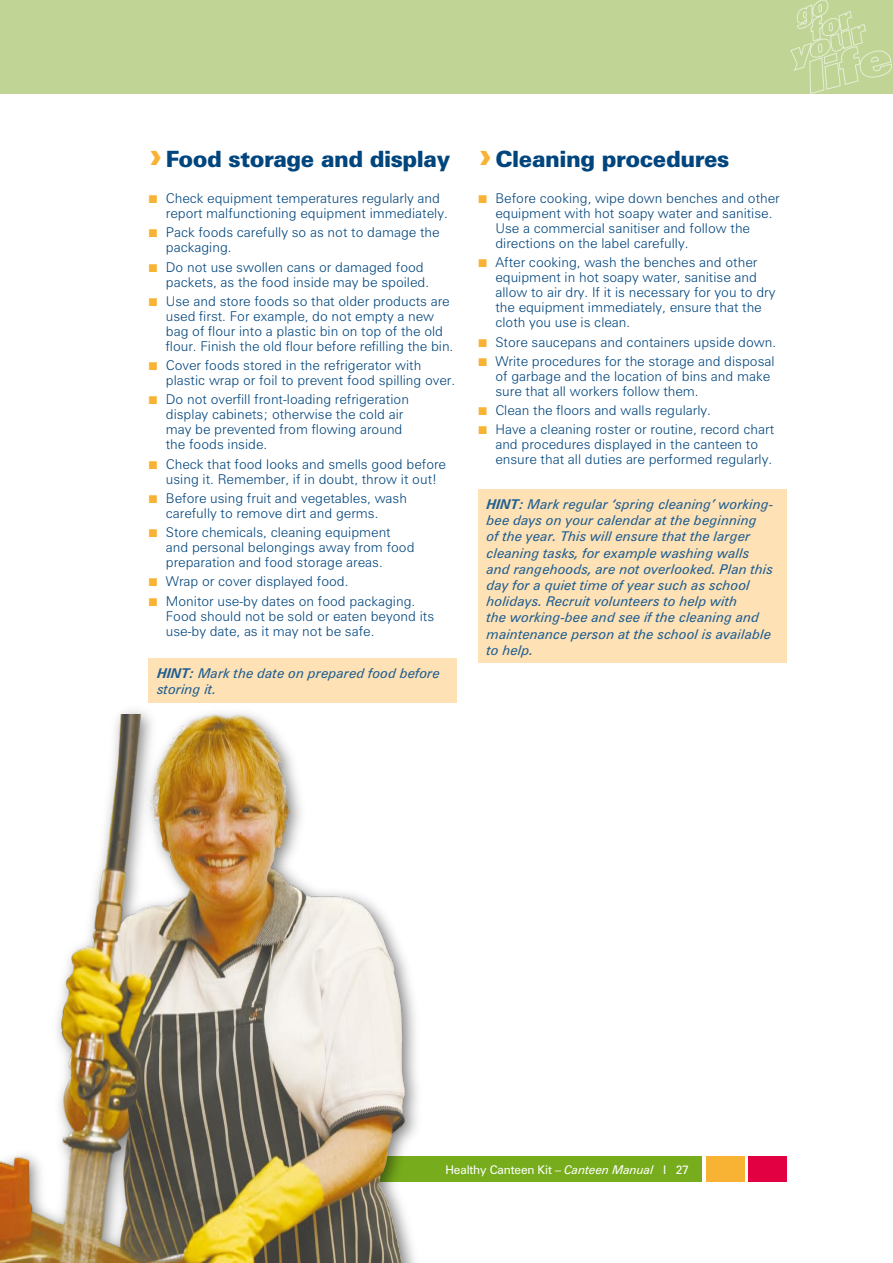
<style>
.page{position:relative;width:893px;height:1263px;background:#fff}
.page>*{position:absolute;margin:0;border:0;box-sizing:border-box;transform-origin:0 0}
.t1{font:900 36px "Zurich BT";color:#f8b334}
.t2{font:900 22.5px "Zurich BT";letter-spacing:-.02em;color:#00457d}
.t3{font:300 13.5px/15px "Zurich BT";color:#00457d}
.t4{font:italic 13.5px/16.2px "Zurich BT";color:#1e5e92}
.t5{font:12px "Zurich BT";letter-spacing:-.01em;color:#fff}
.t6{font:11.25px "Zapf Dingbats ITC";color:#f8b334}
.s1{font-weight:700}
.s2{font-style:italic}
</style>
<div class="page">
<div style="left:0;top:0;width:893px;height:94px;background:#c0d595"></div>
<div style="left:149px;top:1157px;width:553px;height:25px;background:#77ad1c"></div>
<div style="left:748px;top:1157px;width:39px;height:25px;background:#e20043"></div>
<div style="left:706px;top:1157px;width:38px;height:25px;background:#f8b334"></div>
<svg style="left:791px;top:0;width:101px;height:93px"></svg>
<div style="left:149px;top:659px;width:308px;height:44px;background:#fee1b4"></div>
<div style="left:478px;top:490px;width:309px;height:173px;background:#fee1b4"></div>
<img style="left:0;top:714px;width:427px;height:549px">
<h2 class="t2" style="left:166px;top:145px;width:286px">Food storage and display</h2>
<p class="t3" style="left:166px;top:191px;width:283px">Check equipment temperatures regularly and report malfunctioning equipment immediately.</p>
<p class="t3" style="left:166px;top:225px;width:275px">Pack foods carefully so as not to damage the packaging.</p>
<p class="t3" style="left:166px;top:259px;width:265px">Do not use swollen cans or damaged food packets, as the food inside may be spoiled.</p>
<p class="t3" style="left:166px;top:293px;width:289px">Use and store foods so that older products are used first. For example, do not empty a new bag of flour into a plastic bin on top of the old flour. Finish the old flour before refilling the bin.</p>
<p class="t3" style="left:166px;top:358px;width:291px">Cover foods stored in the refrigerator with plastic wrap or foil to prevent food spilling over.</p>
<p class="t3" style="left:166px;top:392px;width:245px">Do not overfill front-loading refrigeration display cabinets; otherwise the cold air may be prevented from flowing around the foods inside.</p>
<p class="t3" style="left:166px;top:456px;width:282px">Check that food looks and smells good before using it. Remember, if in doubt, throw it out!</p>
<p class="t3" style="left:166px;top:490px;width:243px">Before using fruit and vegetables, wash carefully to remove dirt and germs.</p>
<p class="t3" style="left:166px;top:525px;width:250px">Store chemicals, cleaning equipment and personal belongings away from food preparation and food storage areas.</p>
<p class="t3" style="left:166px;top:572px;width:251px;line-height:19.2px">Wrap or cover displayed food.<br>Monitor use-by dates on food packaging.</p>
<p class="t3" style="left:166px;top:608px;width:270px">Food should not be sold or eaten beyond its use-by date, as it may not be safe.</p>
<p class="t4" style="left:157px;top:665px;width:284px"><span class="s1">HINT:</span> Mark the date on prepared food before storing it.</p>
<h1 class="t1" style="left:149px;top:132px;width:15px">›</h1>
<p class="t6" style="left:149px;top:194px;width:10px">■</p>
<p class="t6" style="left:149px;top:228px;width:10px">■</p>
<p class="t6" style="left:149px;top:262px;width:10px">■</p>
<p class="t6" style="left:149px;top:297px;width:10px">■</p>
<p class="t6" style="left:149px;top:361px;width:10px">■</p>
<p class="t6" style="left:149px;top:395px;width:10px">■</p>
<p class="t6" style="left:149px;top:459px;width:10px">■</p>
<p class="t6" style="left:149px;top:494px;width:10px">■</p>
<p class="t6" style="left:149px;top:528px;width:10px">■</p>
<h2 class="t2" style="left:495px;top:145px;width:236px">Cleaning procedures</h2>
<p class="t3" style="left:495px;top:191px;width:286px">Before cooking, wipe down benches and other equipment with hot soapy water and sanitise.<br>Use a commercial sanitiser and follow the directions on the label carefully.</p>
<p class="t3" style="left:495px;top:255px;width:282px">After cooking, wash the benches and other equipment in hot soapy water, sanitise and allow to air dry. If it is necessary for you to dry the equipment immediately, ensure that the cloth you use is clean.</p>
<p class="t3" style="left:495px;top:332px;width:282px;line-height:19.2px">Store saucepans and containers upside down.<br>Write procedures for the storage and disposal</p>
<p class="t3" style="left:495px;top:368px;width:276px">of garbage and the location of bins and make sure that all workers follow them.</p>
<p class="t3" style="left:495px;top:401px;width:280px;line-height:19.2px">Clean the floors and walls regularly.<br>Have a cleaning roster or routine, record chart</p>
<p class="t3" style="left:495px;top:437px;width:278px">and procedures displayed in the canteen to ensure that all duties are performed regularly.</p>
<p class="t4" style="left:487px;top:496px;width:288px"><span class="s1">HINT:</span> Mark regular ‘spring cleaning’ working&shy;bee days on your calendar at the beginning<br>of the year. This will ensure that the larger cleaning tasks, for example washing walls and rangehoods, are not overlooked. Plan this day for a quiet time of year such as school holidays. Recruit volunteers to help with<br>the working-bee and see if the cleaning and maintenance person at the school is available to help.</p>
<h1 class="t1" style="left:478px;top:132px;width:15px">›</h1>
<p class="t6" style="left:478px;top:194px;width:10px">■</p>
<p class="t6" style="left:478px;top:258px;width:10px">■</p>
<p class="t5" style="left:445px;top:1162px;width:245px">Healthy Canteen Kit – <span class="s2">Canteen Manual</span> I 27</p>
</div>
